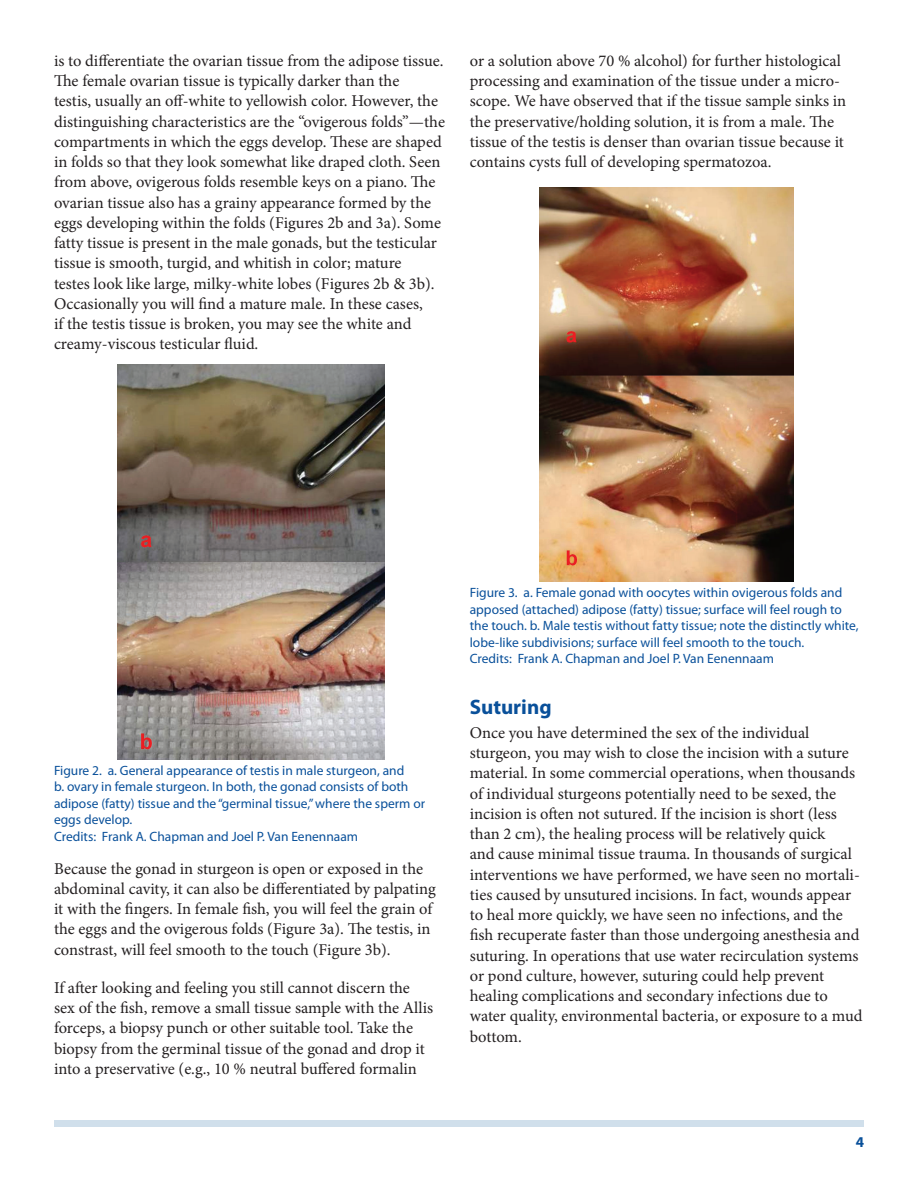
<style>
.page{position:relative;width:918px;height:1188px;background:#fff}
.page>*{position:absolute;margin:0;border:0;box-sizing:border-box;transform-origin:0 0}
.t1{font:700 21px "Myriad Pro";color:#09509a}
.t2{font:16.5px/20.2px "Minion Pro";color:#231f20}
.t3{font:700 15px "Myriad Pro";color:#09509a}
.t4{font:13.5px/16.5px "Myriad Pro";color:#09509a}
</style>
<div class="page">
<div style="left:54px;top:1120px;width:810px;height:7px;background:#d0dfeb"></div>
<img style="left:118px;top:365px;width:266px;height:394px">
<img style="left:540px;top:188px;width:254px;height:394px">
<p class="t2" style="left:54px;top:51px;width:393px">is to differentiate the ovarian tissue from the adipose tissue.<br>The female ovarian tissue is typically darker than the<br>testis, usually an off-white to yellowish color. However, the distinguishing characteristics are the “ovigerous folds”—the compartments in which the eggs develop. These are shaped in folds so that they look somewhat like draped cloth. Seen from above, ovigerous folds resemble keys on a piano. The ovarian tissue also has a grainy appearance formed by the eggs developing within the folds (Figures 2b and 3a). Some fatty tissue is present in the male gonads, but the testicular tissue is smooth, turgid, and whitish in color; mature<br>testes look like large, milky-white lobes (Figures 2b &amp; 3b).<br>Occasionally you will find a mature male. In these cases,<br>if the testis tissue is broken, you may see the white and creamy-viscous testicular fluid.</p>
<p class="t2" style="left:470px;top:51px;width:378px">or a solution above 70 % alcohol) for further histological processing and examination of the tissue under a micro&shy;scope. We have observed that if the tissue sample sinks in the preservative/holding solution, it is from a male. The tissue of the testis is denser than ovarian tissue because it contains cysts full of developing spermatozoa.</p>
<p class="t4" style="left:54px;top:762px;width:373px">Figure 2. a. General appearance of testis in male sturgeon, and<br>b. ovary in female sturgeon. In both, the gonad consists of both adipose (fatty) tissue and the “germinal tissue,” where the sperm or eggs develop.<br>Credits: Frank A. Chapman and Joel P. Van Eenennaam</p>
<p class="t2" style="left:54px;top:858px;width:383px">Because the gonad in sturgeon is open or exposed in the abdominal cavity, it can also be differentiated by palpating it with the fingers. In female fish, you will feel the grain of the eggs and the ovigerous folds (Figure 3a). The testis, in constrast, will feel smooth to the touch (Figure 3b).</p>
<p class="t2" style="left:54px;top:978px;width:381px">If after looking and feeling you still cannot discern the sex of the fish, remove a small tissue sample with the Allis forceps, a biopsy punch or other suitable tool. Take the biopsy from the germinal tissue of the gonad and drop it into a preservative (e.g., 10 % neutral buffered formalin</p>
<p class="t4" style="left:470px;top:584px;width:390px">Figure 3. a. Female gonad with oocytes within ovigerous folds and apposed (attached) adipose (fatty) tissue; surface will feel rough to the touch. b. Male testis without fatty tissue; note the distinctly white, lobe-like subdivisions; surface will feel smooth to the touch.<br>Credits: Frank A. Chapman and Joel P. Van Eenennaam</p>
<p class="t1" style="left:470px;top:694px;width:83px">Suturing</p>
<p class="t2" style="left:470px;top:723px;width:394px">Once you have determined the sex of the individual sturgeon, you may wish to close the incision with a suture material. In some commercial operations, when thousands of individual sturgeons potentially need to be sexed, the incision is often not sutured. If the incision is short (less than 2 cm), the healing process will be relatively quick<br>and cause minimal tissue trauma. In thousands of surgical interventions we have performed, we have seen no mortali&shy;ties caused by unsutured incisions. In fact, wounds appear to heal more quickly, we have seen no infections, and the fish recuperate faster than those undergoing anesthesia and suturing. In operations that use water recirculation systems or pond culture, however, suturing could help prevent healing complications and secondary infections due to water quality, environmental bacteria, or exposure to a mud bottom.</p>
<p class="t3" style="left:856px;top:1133px;width:10px">4</p>
</div>
